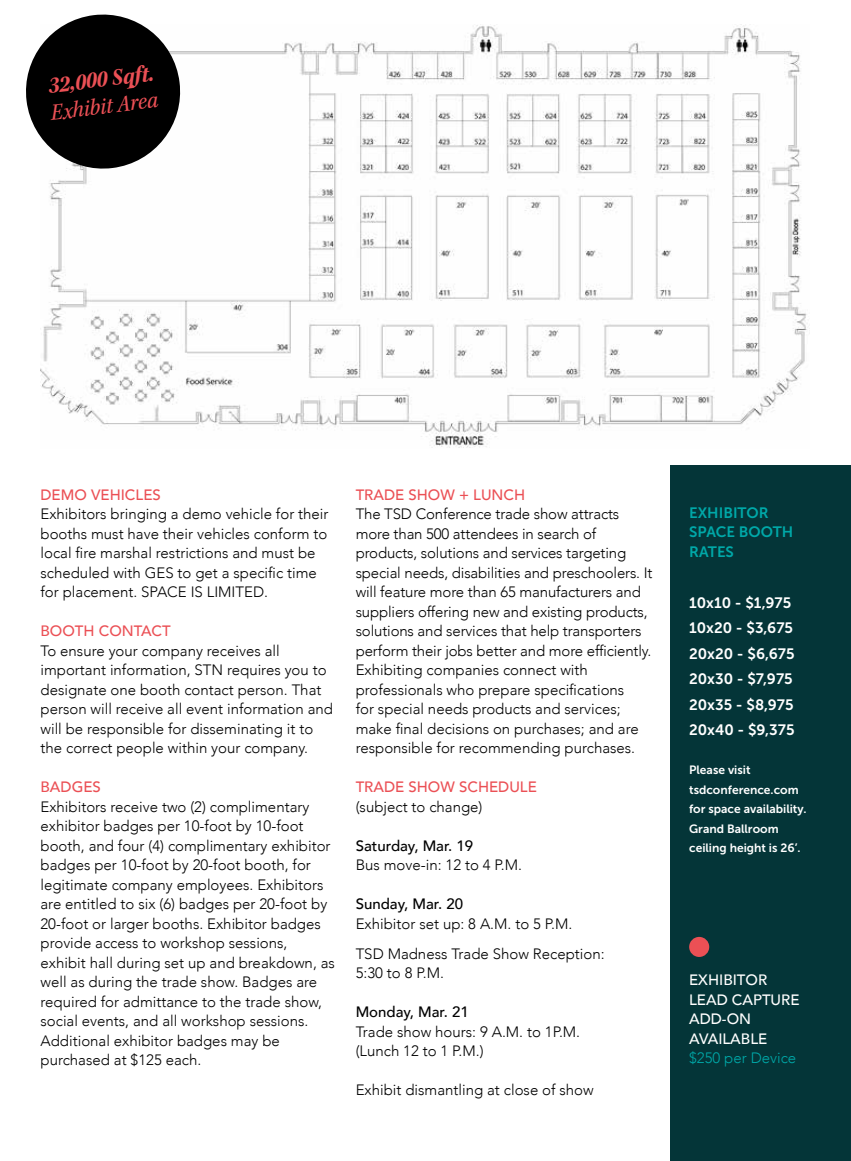
<style>
.page{position:relative;width:851px;height:1161px;background:#fff}
.page>*{position:absolute;margin:0;border:0;box-sizing:border-box;transform-origin:0 0}
.t1{font:24px "Kepler Std Bold Scn It";color:#eb5055}
.t2{font:24px "Kepler Std Scn It";color:#eb5055}
.t3{font:300 15px/19.5px "Avenir";color:#000}
.t4{font:15px/25.5px "Museo Sans 700";color:#fff}
.t5{font:500 15px "Avenir";color:#eb5055}
.t6{font:500 15px "Avenir";color:#000}
.t7{font:500 15px/19.5px "Avenir";color:#fff}
.t8{font:15px/19.5px "Museo Sans 700";color:#00a8a8}
.t9{font:300 15px "Avenir";color:#00a8a8}
.t10{font:12px/19.5px "Museo Sans 700";color:#fff}
</style>
<div class="page">
<div style="left:670px;top:465px;width:180px;height:696px;background:#043538"></div>
<img style="left:40px;top:25px;width:768px;height:423px">
<svg style="left:26px;top:14px;width:159px;height:159px"></svg>
<div style="left:689px;top:937px;width:20px;height:20px;background:#eb5055;border-radius:50%"></div>
<h1 class="t1" style="left:47px;top:72px;width:108px;rotate:-7deg">32,000 Sqft.</h1>
<h1 class="t2" style="left:49px;top:99px;width:110px;rotate:-7deg">Exhibit Area</h1>
<p class="t5" style="left:40px;top:482px;width:122px">DEMO VEHICLES</p>
<p class="t3" style="left:40px;top:504px;width:289px">Exhibitors bringing a demo vehicle for their booths must have their vehicles conform to local fire marshal restrictions and must be scheduled with GES to get a specific time for placement. SPACE IS LIMITED.</p>
<p class="t5" style="left:40px;top:618px;width:132px">BOOTH CONTACT</p>
<p class="t3" style="left:40px;top:641px;width:294px">To ensure your company receives all important information, STN requires you to designate one booth contact person. That person will receive all event information and will be responsible for disseminating it to the correct people within your company.</p>
<p class="t5" style="left:40px;top:774px;width:62px">BADGES</p>
<p class="t3" style="left:40px;top:797px;width:296px">Exhibitors receive two (2) complimentary exhibitor badges per 10-foot by 10-foot booth, and four (4) complimentary exhibitor badges per 10-foot by 20-foot booth, for legitimate company employees. Exhibitors are entitled to six (6) badges per 20-foot by 20-foot or larger booths. Exhibitor badges provide access to workshop sessions, exhibit hall during set up and breakdown, as well as during the trade show. Badges are required for admittance to the trade show, social events, and all workshop sessions.<br>Additional exhibitor badges may be purchased at $125 each.</p>
<p class="t5" style="left:356px;top:481px;width:171px">TRADE SHOW + LUNCH</p>
<p class="t3" style="left:356px;top:504px;width:298px">The TSD Conference trade show attracts more than 500 attendees in search of products, solutions and services targeting special needs, disabilities and preschoolers. It will feature more than 65 manufacturers and suppliers offering new and existing products, solutions and services that help transporters perform their jobs better and more efficiently.<br>Exhibiting companies connect with professionals who prepare specifications<br>for special needs products and services; make final decisions on purchases; and are responsible for recommending purchases.</p>
<p class="t5" style="left:356px;top:774px;width:183px">TRADE SHOW SCHEDULE</p>
<p class="t3" style="left:356px;top:797px;width:128px">(subject to change)</p>
<p class="t6" style="left:356px;top:832px;width:119px">Saturday, Mar. 19</p>
<p class="t3" style="left:356px;top:855px;width:168px">Bus move-in: 12 to 4 P.M.</p>
<p class="t6" style="left:356px;top:891px;width:109px">Sunday, Mar. 20</p>
<p class="t3" style="left:356px;top:908px;width:250px;line-height:30px">Exhibitor set up: 8 A.M. to 5 P.M.<br>TSD Madness Trade Show Reception:</p>
<p class="t3" style="left:356px;top:963px;width:90px">5:30 to 8 P.M.</p>
<p class="t6" style="left:356px;top:999px;width:115px">Monday, Mar. 21</p>
<p class="t3" style="left:356px;top:1022px;width:226px">Trade show hours: 9 A.M. to 1P.M. (Lunch 12 to 1 P.M.)</p>
<p class="t3" style="left:356px;top:1080px;width:239px">Exhibit dismantling at close of show</p>
<p class="t8" style="left:689px;top:503px;width:106px">EXHIBITOR<br>SPACE BOOTH<br>RATES</p>
<p class="t4" style="left:689px;top:590px;width:107px">10x10 - $1,975<br>10x20 - $3,675<br>20x20 - $6,675<br>20x30 - $7,975<br>20x35 - $8,975<br>20x40 - $9,375</p>
<p class="t10" style="left:689px;top:760px;width:119px">Please visit tsdconference.com for space availability.<br>Grand Ballroom ceiling height is 26’.</p>
<p class="t7" style="left:689px;top:970px;width:112px">EXHIBITOR<br>LEAD CAPTURE<br>ADD-ON<br>AVAILABLE</p>
<p class="t9" style="left:689px;top:1049px;width:109px">$250 per Device</p>
</div>
